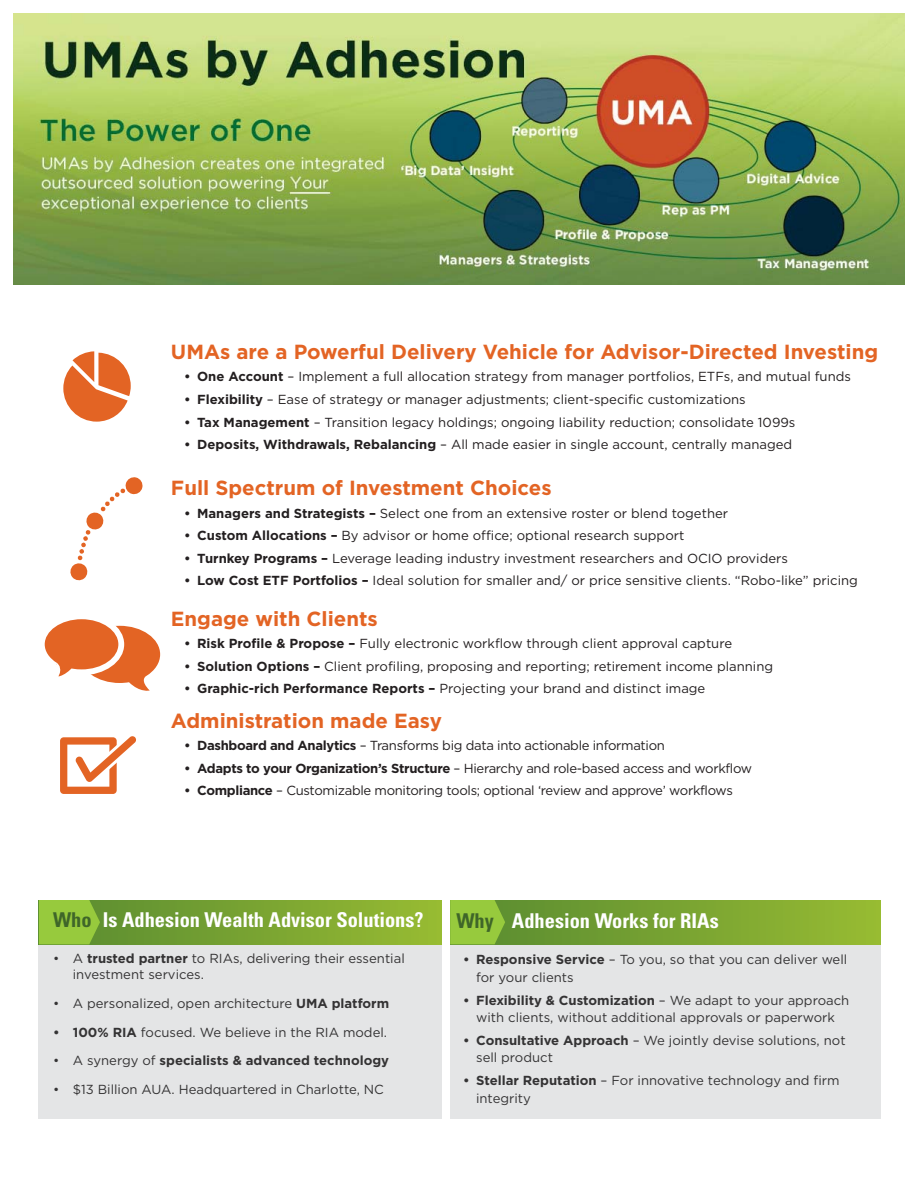
<style>
.page{position:relative;width:918px;height:1188px;background:#fff}
.page>*{position:absolute;margin:0;border:0;box-sizing:border-box;transform-origin:0 0}
.t1{font:700 20.4px "Gotham";color:#e36424}
.t2{font:700 condensed 20.4px "Univers LT";color:#fff}
.t3{font:13.05px "Gotham";color:#231f20}
.t4{font:13.05px/17.5px "Gotham";color:#343334}
.t5{font:13.05px "Gotham";letter-spacing:-.025em;color:#231f20}
.t6{font:700 13.05px "Gotham";color:#343334}
.s1{font-weight:700}
.s2{color:#3f6629}
.s3{font-weight:400}
</style>
<div class="page">
<div style="left:450px;top:900px;width:431px;height:218px;background:#e4e5e6"></div>
<div style="left:39px;top:900px;width:403px;height:218px;background:#e4e5e6"></div>
<svg style="left:100px;top:900px;width:342px;height:44px;background:#7ba531"></svg>
<svg style="left:39px;top:900px;width:61px;height:44px;background:#92c53b"></svg>
<svg style="left:505px;top:900px;width:376px;height:44px;background:#7aa531"></svg>
<svg style="left:450px;top:900px;width:55px;height:44px;background:#91c43b"></svg>
<svg style="left:63px;top:351px;width:68px;height:71px"></svg>
<svg style="left:44px;top:619px;width:116px;height:72px"></svg>
<svg style="left:70px;top:477px;width:73px;height:104px"></svg>
<svg style="left:60px;top:736px;width:76px;height:58px"></svg>
<img style="left:13px;top:13px;width:892px;height:272px">
<h1 class="t1" style="left:171px;top:344px;width:709px">UMAs are a Powerful Delivery Vehicle for Advisor-Directed Investing</h1>
<p class="t3" style="left:184px;top:372px;width:668px"><span class="s1">• One Account</span> – Implement a full allocation strategy from manager portfolios, ETFs, and mutual funds</p>
<p class="t3" style="left:184px;top:395px;width:563px"><span class="s1">• Flexibility</span> – Ease of strategy or manager adjustments; client-specific customizations</p>
<p class="t3" style="left:184px;top:417px;width:613px"><span class="s1">• Tax Management</span> – Transition legacy holdings; ongoing liability reduction; consolidate 1099s</p>
<p class="t3" style="left:184px;top:440px;width:610px"><span class="s1">• Deposits, Withdrawals, Rebalancing</span> – All made easier in single account, centrally managed</p>
<h1 class="t1" style="left:171px;top:480px;width:382px">Full Spectrum of Investment Choices</h1>
<p class="t3" style="left:184px;top:508px;width:546px"><span class="s1">• Managers and Strategists –</span> Select one from an extensive roster or blend together</p>
<p class="t3" style="left:184px;top:531px;width:502px"><span class="s1">• Custom Allocations –</span> By advisor or home office; optional research support</p>
<p class="t3" style="left:184px;top:553px;width:605px"><span class="s1">• Turnkey Programs –</span> Leverage leading industry investment researchers and OCIO providers</p>
<p class="t3" style="left:184px;top:576px;width:675px"><span class="s1">• Low Cost ETF Portfolios –</span> Ideal solution for smaller and/ or price sensitive clients. “Robo-like” pricing</p>
<h1 class="t1" style="left:171px;top:611px;width:208px">Engage with Clients</h1>
<p class="t3" style="left:184px;top:639px;width:550px"><span class="s1">• Risk Profile &amp; Propose –</span> Fully electronic workflow through client approval capture</p>
<p class="t3" style="left:184px;top:661px;width:591px"><span class="s1">• Solution Options –</span> Client profiling, proposing and reporting; retirement income planning</p>
<p class="t3" style="left:184px;top:684px;width:523px"><span class="s1">• Graphic-rich Performance Reports –</span> Projecting your brand and distinct image</p>
<h1 class="t1" style="left:171px;top:713px;width:273px">Administration made Easy</h1>
<p class="t5" style="left:184px;top:741px;width:482px"><span class="s1">• Dashboard and Analytics</span> – Transforms big data into actionable information</p>
<p class="t5" style="left:184px;top:763px;width:570px"><span class="s1">• Adapts to your Organization’s Structure</span> – Hierarchy and role-based access and workflow</p>
<p class="t5" style="left:184px;top:786px;width:550px"><span class="s1">• Compliance</span> – Customizable monitoring tools; optional ‘review and approve’ workflows</p>
<h1 class="t2" style="left:53px;top:908px;width:372px"><span class="s2">Who</span> Is Adhesion Wealth Advisor Solutions?</h1>
<p class="t4" style="left:73px;top:952px;width:333px;line-height:15.8px;text-indent:-20px">• A <span class="s1">trusted partner</span> to RIAs, delivering their essential investment services.</p>
<p class="t4" style="left:53px;top:995px;width:338px">• A personalized, open architecture <span class="s1">UMA platform</span></p>
<p class="t4" style="left:53px;top:1024px;width:335px"><span class="s1">• 100% RIA</span> focused. We believe in the RIA model.</p>
<p class="t6" style="left:53px;top:1056px;width:338px"><span class="s3">• A synergy of</span> specialists &amp; advanced technology</p>
<p class="t4" style="left:53px;top:1082px;width:332px">• $13 Billion AUA. Headquartered in Charlotte, NC</p>
<h1 class="t2" style="left:456px;top:909px;width:264px"><span class="s2">Why</span> Adhesion Works for RIAs</h1>
<p class="t4" style="left:476px;top:952px;width:373px;text-indent:-13px"><span class="s1">• Responsive Service</span> – To you, so that you can deliver well for your clients</p>
<p class="t4" style="left:463px;top:992px;width:388px;text-align:center"><span class="s1">• Flexibility &amp; Customization</span> – We adapt to your approach with clients, without additional approvals or paperwork</p>
<p class="t4" style="left:476px;top:1032px;width:371px;text-indent:-13px"><span class="s1">• Consultative Approach</span> – We jointly devise solutions, not sell product</p>
<p class="t4" style="left:476px;top:1073px;width:365px;text-indent:-13px"><span class="s1">• Stellar Reputation</span> – For innovative technology and firm integrity</p>
</div>
